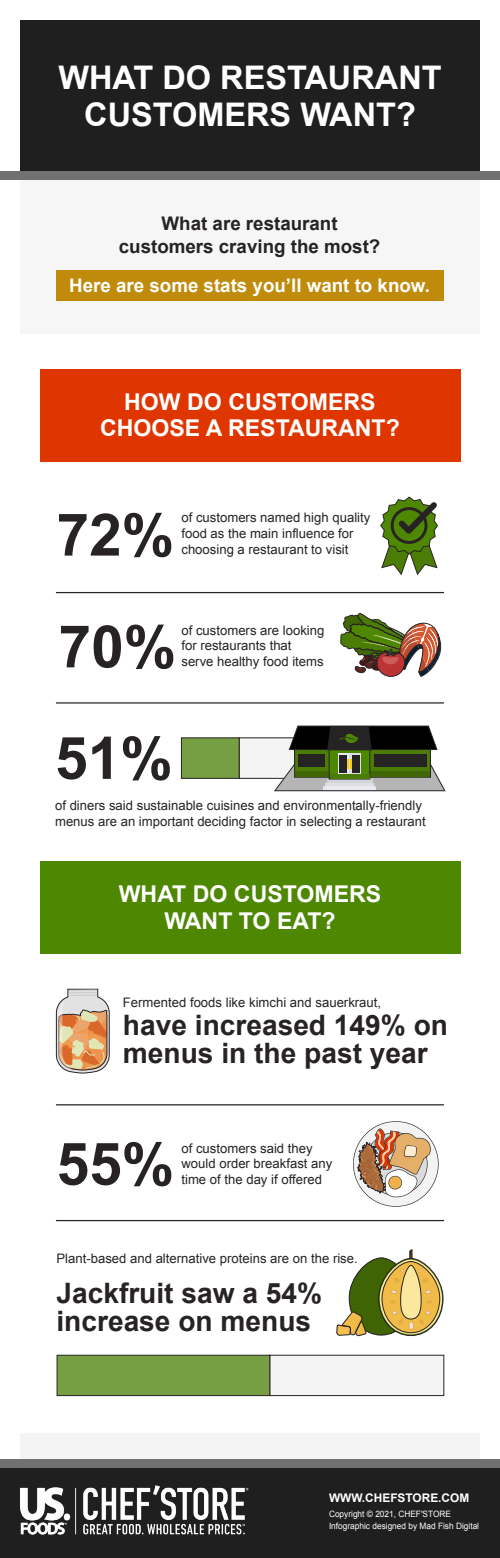
<style>
.page{position:relative;width:500px;height:1558px;background:#fff}
.page>*{position:absolute;margin:0;border:0;box-sizing:border-box;transform-origin:0 0}
.t1{font:700 58.75px/111.6px "Arial";color:#272324;text-align:justify}
.t2{font:700 32.5px/36.8px "Arial";color:#fff;text-align:center}
.t3{font:700 28.12px/28px "Arial";color:#272324}
.t4{font:700 23.12px/26.8px "Arial";color:#fff;text-align:center}
.t5{font:700 18.75px/23px "Arial";color:#272324;text-align:center}
.t6{font:700 18.75px "Arial";color:#fff}
.t7{font:13.12px/15.8px "Arial";color:#272324}
.t8{font:700 11.88px "Arial";color:#fff}
.t9{font:8.75px/11.9px "Arial";color:#fff;scale:.95 1}
</style>
<div class="page">
<div style="left:239px;top:737px;width:56px;height:41px;background:#f4f4f4"></div>
<div style="left:181px;top:737px;width:59px;height:41px;background:#759f42;border:1px solid #282324"></div>
<div style="left:20px;top:169px;width:460px;height:164px;background:#f6f6f6"></div>
<div style="left:56px;top:270px;width:388px;height:31px;background:#c08b0a"></div>
<div style="left:20px;top:20px;width:459px;height:152px;background:#1f1f1f"></div>
<div style="left:0;top:172px;width:500px;height:8px;background:#717073"></div>
<hr style="left:56px;top:592px;width:388px;height:1px;background:#272324">
<hr style="left:56px;top:702px;width:388px;height:1px;background:#272324">
<hr style="left:56px;top:1104px;width:388px;height:1px;background:#272324">
<hr style="left:56px;top:1219px;width:388px;height:2px;background:#272324">
<svg style="left:380px;top:496px;width:58px;height:79px"></svg>
<div style="left:294px;top:747px;width:137px;height:30px;background:#4b7c05;border:1px solid #282324"></div>
<svg style="left:329px;top:750px;width:41px;height:9px"></svg>
<svg style="left:338px;top:753px;width:12px;height:6px"></svg>
<div style="left:340px;top:754px;width:7px;height:18px;background:#262324"></div>
<svg style="left:350px;top:753px;width:11px;height:6px"></svg>
<div style="left:352px;top:754px;width:7px;height:18px;background:#262324"></div>
<div style="left:374px;top:754px;width:52px;height:13px;background:#262324"></div>
<div style="left:299px;top:754px;width:26px;height:13px;background:#262324"></div>
<svg style="left:274px;top:759px;width:172px;height:32px"></svg>
<svg style="left:289px;top:725px;width:149px;height:25px;background:#22221f"></svg>
<div style="left:269px;top:1354px;width:175px;height:41px;background:#f4f4f4;border:1px solid #282324"></div>
<div style="left:57px;top:1354px;width:213px;height:41px;background:#759f42;border:1px solid #282324"></div>
<div style="left:40px;top:369px;width:421px;height:92px;background:#df3600"></div>
<div style="left:40px;top:861px;width:421px;height:92px;background:#4e8803"></div>
<div style="left:20px;top:1432px;width:460px;height:29px;background:#f4f4f4"></div>
<div style="left:0;top:1464px;width:500px;height:93px;background:#1f1f1f"></div>
<div style="left:0;top:1458px;width:500px;height:8px;background:#717073"></div>
<img style="left:20px;top:1485px;width:229px;height:50px">
<svg style="left:56px;top:988px;width:54px;height:85px;background:#d5b292"></svg>
<svg style="left:353px;top:1121px;width:86px;height:85px"></svg>
<svg style="left:340px;top:613px;width:102px;height:64px"></svg>
<svg style="left:380px;top:1259px;width:62px;height:75px"></svg>
<svg style="left:382px;top:1261px;width:58px;height:71px"></svg>
<svg style="left:337px;top:1249px;width:95px;height:87px"></svg>
<h2 class="t2" style="left:58px;top:60px;width:385px">WHAT DO RESTAURANT<br>CUSTOMERS WANT?</h2>
<h3 class="t5" style="left:119px;top:213px;width:263px">What are restaurant customers craving the most?</h3>
<h3 class="t6" style="left:69px;top:273px;width:362px">Here are some stats you’ll want to know.</h3>
<h3 class="t4" style="left:100px;top:389px;width:301px">HOW DO CUSTOMERS<br>CHOOSE A RESTAURANT?</h3>
<h1 class="t1" style="left:55px;top:481px;width:123px">72% 70% 51%</h1>
<p class="t7" style="left:181px;top:510px;width:190px">of customers named high quality food as the main influence for choosing a restaurant to visit</p>
<p class="t7" style="left:181px;top:622px;width:144px">of customers are looking for restaurants that serve healthy food items</p>
<p class="t7" style="left:55px;top:798px;width:372px">of diners said sustainable cuisines and environmentally-friendly menus are an important deciding factor in selecting a restaurant</p>
<h3 class="t4" style="left:119px;top:881px;width:264px">WHAT DO CUSTOMERS<br>WANT TO EAT?</h3>
<p class="t7" style="left:123px;top:994px;width:260px">Fermented foods like kimchi and sauerkraut,</p>
<h3 class="t3" style="left:123px;top:1011px;width:327px">have increased 149% on menus in the past year</h3>
<h1 class="t1" style="left:57px;top:1110px;width:119px">55%</h1>
<p class="t7" style="left:181px;top:1140px;width:153px">of customers said they would order breakfast any time of the day if offered</p>
<p class="t7" style="left:56px;top:1251px;width:303px">Plant-based and alternative proteins are on the rise.</p>
<h3 class="t3" style="left:56px;top:1279px;width:267px">Jackfruit saw a 54% increase on menus</h3>
<p class="t8" style="left:329px;top:1489px;width:142px">WWW.CHEFSTORE.COM</p>
<p class="t9" style="left:329px;top:1508px;width:160px">Copyright © 2021, CHEF'STORE<br>Infographic designed by Mad Fish Digital</p>
</div>
